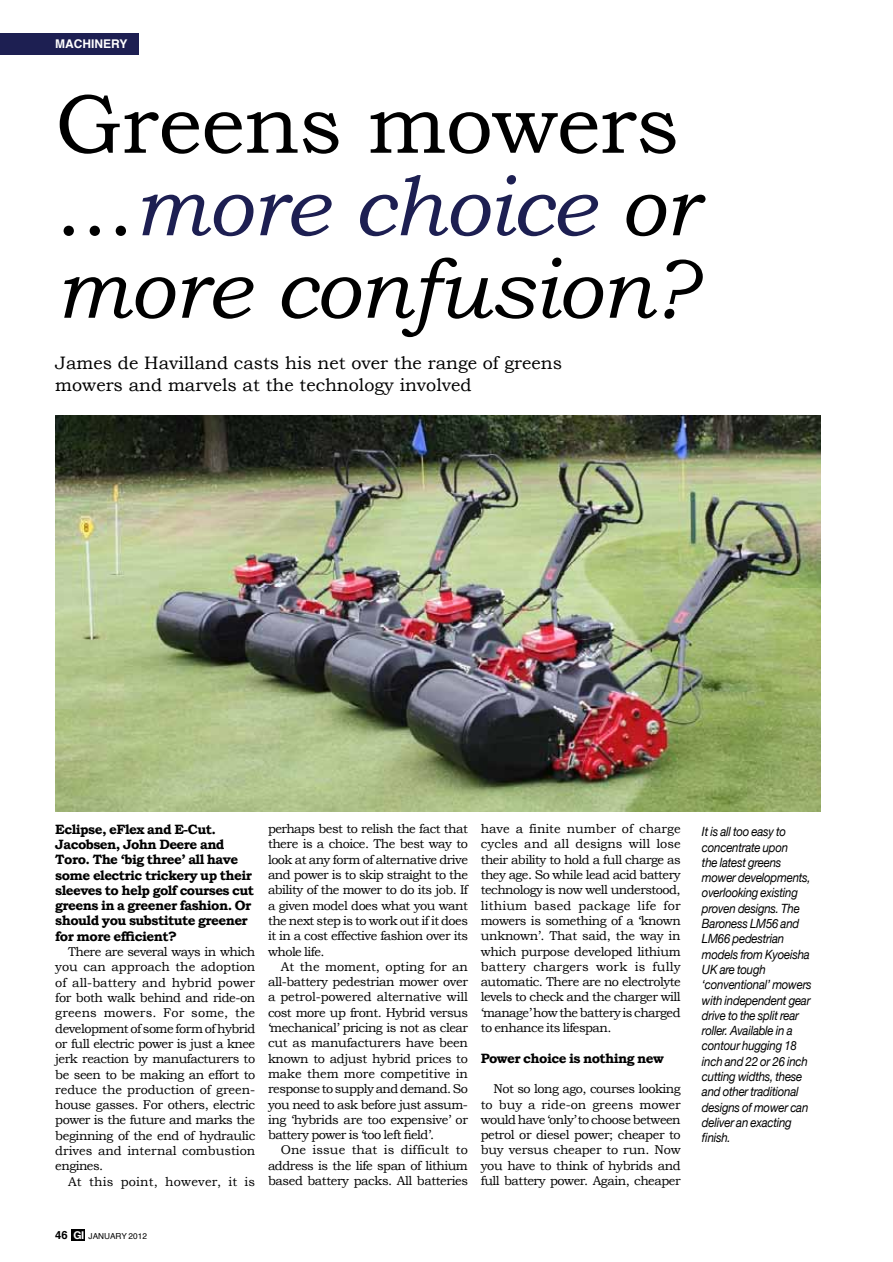
<style>
.page{position:relative;width:893px;height:1262px;background:#fff}
.page>*{position:absolute;margin:0;border:0;box-sizing:border-box;transform-origin:0 0}
.t1{font:italic 84px/82.5px "Bookman Old Style";letter-spacing:-.01em;color:#000}
.t2{font:18px/21.6px "Bookman Old Style";color:#000}
.t3{font:700 13.5px/15.3px "Bookman Old Style";letter-spacing:-.04em;color:#000}
.t4{font:12.75px/15.3px "Bookman Old Style";letter-spacing:-.035em;color:#000;text-align:justify}
.t5{font:italic 12.75px/15.3px "Helvetica Neue";letter-spacing:-.02em;color:#000;scale:.9 1}
.t6{font:12.75px "Bookman Old Style";color:#000}
.t7{font:12.75px "Bookman Old Style";letter-spacing:-.005em;color:#000}
.t8{font:12.75px "Bookman Old Style";letter-spacing:-.01em;color:#000}
.t9{font:12.75px "Bookman Old Style";letter-spacing:.005em;color:#000}
.t10{font:12.75px "Bookman Old Style";letter-spacing:.01em;color:#000}
.t11{font:12.75px "Bookman Old Style";letter-spacing:.015em;color:#000}
.t12{font:700 12px "Helvetica";color:#fff}
.t13{font:8.25px "Helvetica";color:#000}
.s1{font-style:normal}
.s2{color:#1d1f52}
.s3{font-weight:700;font-size:11.25px}
.s4{font-family:"Helvetica Neue";font-weight:700;font-size:10.8px;color:#fff}
</style>
<div class="page">
<div style="left:71px;top:1229px;width:14px;height:11px;background:#000"></div>
<div style="left:0;top:33px;width:138px;height:21px;background:#1d1f52"></div>
<img style="left:55px;top:415px;width:765px;height:396px">
<p class="t12" style="left:55px;top:34px;width:49px">MACHINER</p>
<p class="t12" style="left:119px;top:34px;width:10px">Y</p>
<p class="t1" style="left:55px;top:83px;width:643px"><span class="s1">Greens mowers ...</span><span class="s2">more choice</span> or more confusion?</p>
<p class="t2" style="left:55px;top:352px;width:508px">James de Havilland casts his net over the range of greens mowers and marvels at the technology involved</p>
<p class="t3" style="left:55px;top:821px;width:200px">Eclipse, eFlex and E-Cut.<br>Jacobsen, John Deere and<br>Toro. The ‘big three’ all have some electric trickery up their sleeves to help golf courses cut greens in a greener fashion. Or should you substitute greener for more efficient?</p>
<p class="t4" style="left:68px;top:944px;width:189px">There are several ways in which</p>
<p class="t6" style="left:55px;top:960px;width:201px">you can approach the adoption</p>
<p class="t6" style="left:55px;top:975px;width:201px">of all-battery and hybrid power</p>
<p class="t4" style="left:55px;top:990px;width:201px">for both walk behind and ride-on</p>
<p class="t10" style="left:55px;top:1006px;width:201px">greens mowers. For some, the</p>
<p class="t4" style="left:55px;top:1020px;width:201px">development of some form of hybrid</p>
<p class="t4" style="left:55px;top:1036px;width:201px">or full electric power is just a knee</p>
<p class="t4" style="left:55px;top:1051px;width:201px">jerk reaction by manufacturers to</p>
<p class="t4" style="left:55px;top:1066px;width:201px">be seen to be making an effort to</p>
<p class="t7" style="left:55px;top:1082px;width:201px">reduce the production of green-</p>
<p class="t4" style="left:55px;top:1097px;width:201px">house gasses. For others, electric</p>
<p class="t4" style="left:55px;top:1112px;width:201px">power is the future and marks the</p>
<p class="t4" style="left:55px;top:1128px;width:201px">beginning of the end of hydraulic</p>
<p class="t6" style="left:55px;top:1143px;width:201px">drives and internal combustion</p>
<p class="t4" style="left:55px;top:1158px;width:49px">engines.</p>
<p class="t11" style="left:68px;top:1174px;width:189px">At this point, however, it is</p>
<p class="t4" style="left:268px;top:821px;width:201px">perhaps best to relish the fact that</p>
<p class="t4" style="left:268px;top:836px;width:201px">there is a choice. The best way to</p>
<p class="t4" style="left:268px;top:852px;width:201px">look at any form of alternative drive</p>
<p class="t4" style="left:268px;top:867px;width:201px">and power is to skip straight to the</p>
<p class="t4" style="left:268px;top:882px;width:201px">ability of the mower to do its job. If</p>
<p class="t4" style="left:268px;top:898px;width:201px">a given model does what you want</p>
<p class="t4" style="left:268px;top:913px;width:201px">the next step is to work out if it does</p>
<p class="t4" style="left:268px;top:928px;width:201px">it in a cost effective fashion over its</p>
<p class="t4" style="left:268px;top:943px;width:58px">whole life.</p>
<p class="t7" style="left:281px;top:959px;width:189px">At the moment, opting for an</p>
<p class="t4" style="left:268px;top:974px;width:201px">all-battery pedestrian mower over</p>
<p class="t8" style="left:268px;top:990px;width:201px">a petrol-powered alternative will</p>
<p class="t4" style="left:268px;top:1005px;width:201px">cost more up front. Hybrid versus</p>
<p class="t4" style="left:268px;top:1020px;width:201px">‘mechanical’ pricing is not as clear</p>
<p class="t4" style="left:268px;top:1035px;width:201px">cut as manufacturers have been</p>
<p class="t4" style="left:268px;top:1051px;width:201px">known to adjust hybrid prices to</p>
<p class="t7" style="left:268px;top:1066px;width:201px">make them more competitive in</p>
<p class="t4" style="left:268px;top:1081px;width:201px">response to supply and demand. So</p>
<p class="t4" style="left:268px;top:1096px;width:201px">you need to ask before just assum-</p>
<p class="t4" style="left:268px;top:1112px;width:201px">ing ‘hybrids are too expensive’ or</p>
<p class="t4" style="left:268px;top:1127px;width:168px">battery power is ‘too left field’.</p>
<p class="t9" style="left:281px;top:1143px;width:189px">One issue that is difficult to</p>
<p class="t4" style="left:268px;top:1158px;width:201px">address is the life span of lithium</p>
<p class="t4" style="left:268px;top:1173px;width:201px">based battery packs. All batteries</p>
<p class="t4" style="left:480px;top:821px;width:201px">have a finite number of charge cycles and all designs will lose their ability to hold a full charge as they age. So while lead acid battery technology is now well understood, lithium based package life for mowers is something of a ‘known unknown’. That said, the way in which purpose developed lithium battery chargers work is fully automatic. There are no electrolyte levels to check and the charger will ‘manage’ how the battery is charged to enhance its lifespan.</p>
<p class="t3" style="left:480px;top:1050px;width:185px">Power choice is nothing new</p>
<p class="t4" style="left:480px;top:1081px;width:201px;text-indent:13px">Not so long ago, courses looking to buy a ride-on greens mower would have ‘only’ to choose between petrol or diesel power; cheaper to buy versus cheaper to run. Now you have to think of hybrids and full battery power. Again, cheaper</p>
<p class="t13" style="left:55px;top:1230px;width:93px"><span class="s3">46</span> <span class="s4">GI</span> JANUARY 2012</p>
<p class="t5" style="left:702px;top:824px;width:123px">It is all too easy to concentrate upon<br>the latest greens mower developments, overlooking existing proven designs. The<br>Baroness LM56 and<br>LM66 pedestrian models from Kyoeisha<br>UK are tough ‘conventional’ mowers with independent gear drive to the split rear roller. Available in a contour hugging 18 inch and 22 or 26 inch cutting widths, these and other traditional designs of mower can deliver an exacting finish.</p>
</div>
